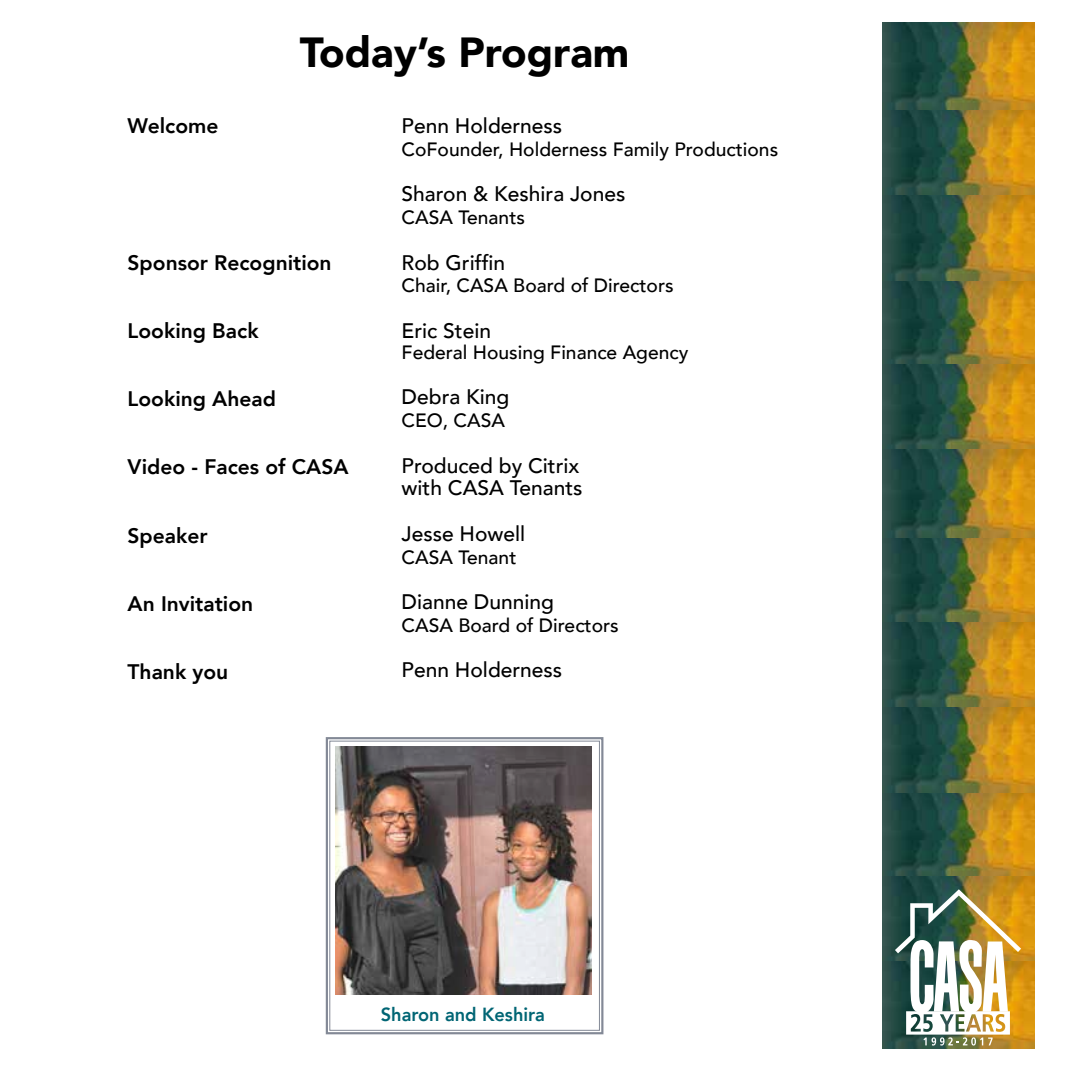
<style>
.page{position:relative;width:1071px;height:1071px;background:#fff}
.page>*{position:absolute;margin:0;border:0;box-sizing:border-box;transform-origin:0 0}
.t1{font:900 42px "Avenir";color:#000}
.t2{font:500 21px/22.8px "Avenir";color:#000}
.t3{font:800 21px "Avenir";color:#000}
.t4{font:500 19.25px "Avenir";color:#000}
.t5{font:800 18.9px "Avenir";color:#006574;scale:.96 1}
</style>
<div class="page">
<img style="left:882px;top:792px;width:152px;height:84px">
<img style="left:882px;top:707px;width:152px;height:85px">
<img style="left:882px;top:621px;width:152px;height:86px">
<img style="left:882px;top:537px;width:152px;height:84px">
<img style="left:882px;top:876px;width:152px;height:173px">
<img style="left:895px;top:889px;width:126px;height:157px">
<img style="left:882px;top:281px;width:152px;height:83px">
<img style="left:882px;top:195px;width:152px;height:86px">
<img style="left:882px;top:22px;width:152px;height:173px">
<img style="left:882px;top:364px;width:152px;height:86px">
<img style="left:882px;top:450px;width:152px;height:87px">
<svg style="left:325px;top:737px;width:279px;height:298px"></svg>
<div style="left:329px;top:741px;width:271px;height:290px;border:1px solid #838996"></div>
<div style="left:334px;top:745px;width:258px;height:251px;background:#fff;opacity:.75"></div>
<h1 class="t1" style="left:300px;top:17px;width:331px">Today’s Program</h1>
<p class="t3" style="left:128px;top:109px;width:92px">Welcome</p>
<p class="t3" style="left:128px;top:246px;width:206px">Sponsor Recognition</p>
<p class="t3" style="left:128px;top:314px;width:133px">Looking Back</p>
<p class="t3" style="left:128px;top:382px;width:150px">Looking Ahead</p>
<p class="t3" style="left:128px;top:451px;width:223px">Video - Faces of CASA</p>
<p class="t3" style="left:128px;top:519px;width:82px">Speaker</p>
<p class="t3" style="left:128px;top:587px;width:127px">An Invitation</p>
<p class="t3" style="left:128px;top:655px;width:102px">Thank you</p>
<p class="t2" style="left:402px;top:113px;width:162px">Penn Holderness</p>
<p class="t4" style="left:402px;top:133px;width:378px">CoFounder, Holderness Family Productions</p>
<p class="t2" style="left:402px;top:182px;width:225px">Sharon &amp; Keshira Jones</p>
<p class="t4" style="left:402px;top:201px;width:125px">CASA Tenants</p>
<p class="t2" style="left:402px;top:250px;width:105px">Rob Griffin</p>
<p class="t4" style="left:402px;top:269px;width:274px">Chair, CASA Board of Directors</p>
<p class="t2" style="left:402px;top:318px;width:91px">Eric Stein</p>
<p class="t4" style="left:402px;top:336px;width:288px">Federal Housing Finance Agency</p>
<p class="t2" style="left:402px;top:385px;width:109px">Debra King</p>
<p class="t4" style="left:402px;top:404px;width:105px">CEO, CASA</p>
<p class="t2" style="left:402px;top:453px;width:182px">Produced by Citrix with CASA Tenants</p>
<p class="t2" style="left:402px;top:521px;width:125px">Jesse Howell</p>
<p class="t4" style="left:402px;top:540px;width:116px">CASA Tenant</p>
<p class="t2" style="left:402px;top:589px;width:154px">Dianne Dunning</p>
<p class="t4" style="left:402px;top:609px;width:219px">CASA Board of Directors</p>
<p class="t2" style="left:402px;top:658px;width:162px">Penn Holderness</p>
<p class="t5" style="left:381px;top:1000px;width:173px">Sharon and Keshira</p>
</div>
